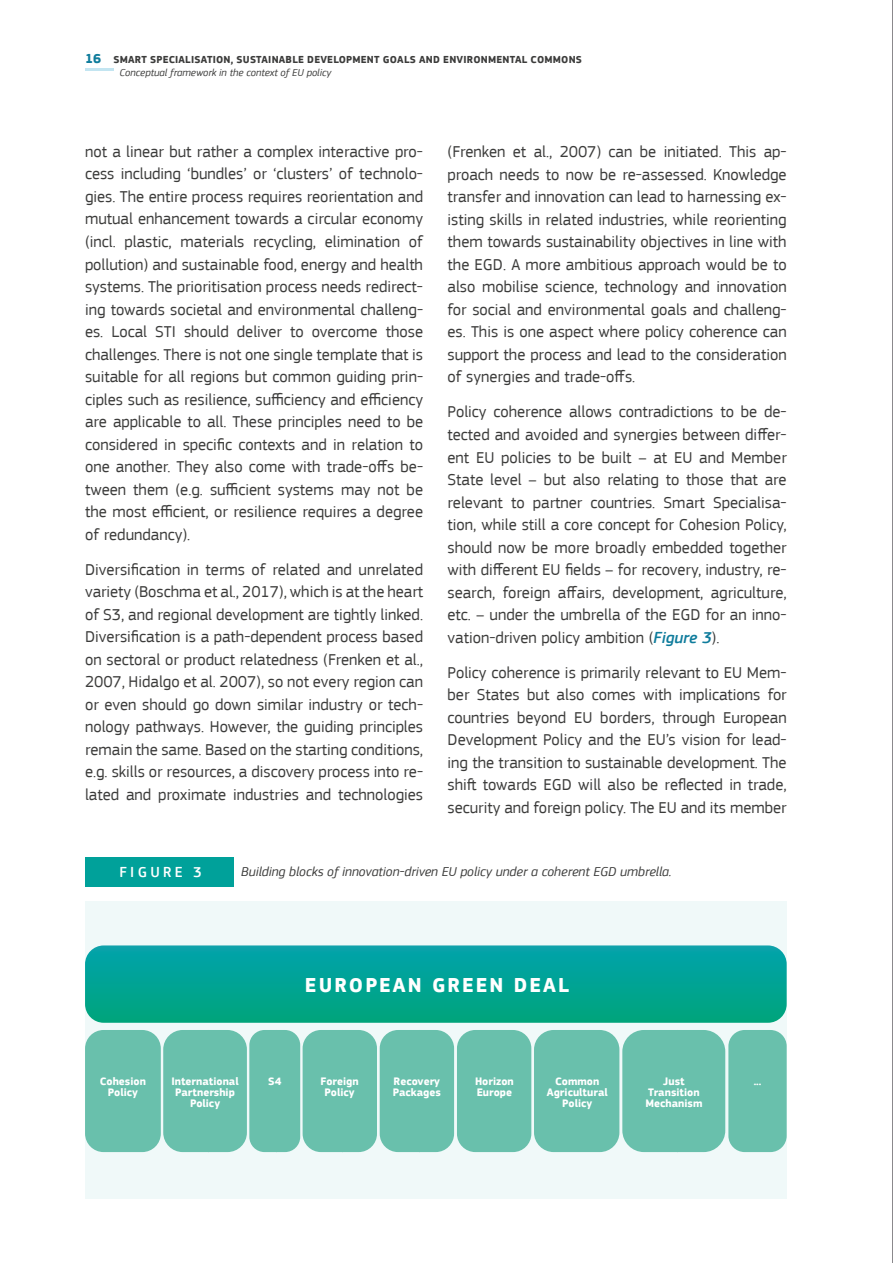
<style>
.page{position:relative;width:893px;height:1263px;background:#fff}
.page>*{position:absolute;margin:0;border:0;box-sizing:border-box;transform-origin:0 0}
.t1{font:700 20.85px "EC Square Sans Pro";letter-spacing:.1em;color:#fff}
.t2{font:16.5px/22.5px "EC Square Sans Pro";color:#3c3c3b;text-align:justify}
.t3{font:500 15px "EC Square Sans Pro";letter-spacing:.22em;color:#fff}
.t4{font:italic 13.5px "EC Square Sans Pro";color:#3c3c3b}
.t5{font:700 11.25px/11.2px "EC Square Sans Pro";color:#fff;text-align:center}
.t6{font:700 10.5px/12.6px "EC Square Sans Pro";letter-spacing:.02em;color:#3c3c3b}
.s1{font-size:13.5px;color:#0f7c9c}
.s2{font-weight:400;font-style:italic}
.s3{font-weight:500;font-style:italic;color:#0f7c9c}
</style>
<div class="page">
<hr style="left:85px;top:68px;width:28px;height:3px;background:#c3e5f1">
<div style="left:85px;top:901px;width:702px;height:298px;background:#f0f9f9"></div>
<div style="left:85px;top:857px;width:149px;height:30px;background:#00a19a"></div>
<div style="left:85px;top:1030px;width:76px;height:122px;background:#69c0ac;border-radius:18px"></div>
<div style="left:163px;top:1030px;width:84px;height:122px;background:#69c0ac;border-radius:19px"></div>
<div style="left:303px;top:1030px;width:74px;height:122px;background:#69c0ac;border-radius:18px"></div>
<div style="left:380px;top:1030px;width:74px;height:122px;background:#69c0ac;border-radius:18px"></div>
<div style="left:457px;top:1030px;width:74px;height:122px;background:#69c0ac;border-radius:18px"></div>
<div style="left:534px;top:1030px;width:85px;height:122px;background:#69c0ac;border-radius:20px"></div>
<div style="left:622px;top:1030px;width:103px;height:122px;background:#69c0ac;border-radius:22px"></div>
<div style="left:728px;top:1030px;width:59px;height:122px;background:#69c0ac;border-radius:16px"></div>
<div style="left:249px;top:1030px;width:51px;height:122px;background:#69c0ac;border-radius:15px"></div>
<svg style="left:85px;top:945px;width:702px;height:78px;background:#05a495"></svg>
<hr style="left:892px;top:0;width:1px;height:1263px;background:#1a171c">
<p class="t6" style="left:120px;top:54px;width:464px;text-indent:-35px"><span class="s1">16</span> SMART SPECIALISATION, SUSTAINABLE DEVELOPMENT GOALS AND ENVIRONMENTAL COMMONS<br><span class="s2">Conceptual framework in the context of EU policy</span></p>
<p class="t2" style="left:85px;top:140px;width:340px">not a linear but rather a complex interactive pro&shy;cess including ‘bundles’ or ‘clusters’ of technolo&shy;gies. The entire process requires reorientation and mutual enhancement towards a circular economy (incl. plastic, materials recycling, elimination of pollution) and sustainable food, energy and health systems. The prioritisation process needs redirect&shy;ing towards societal and environmental challeng&shy;es. Local STI should deliver to overcome those challenges. There is not one single template that is suitable for all regions but common guiding prin&shy;ciples such as resilience, sufficiency and efficiency are applicable to all. These principles need to be considered in specific contexts and in relation to one another. They also come with trade-offs be&shy;tween them (e.g. sufficient systems may not be the most efficient, or resilience requires a degree of redundancy).</p>
<p class="t2" style="left:85px;top:558px;width:340px">Diversification in terms of related and unrelated variety (Boschma et al., 2017), which is at the heart of S3, and regional development are tightly linked.<br>Diversification is a path-dependent process based on sectoral or product relatedness (Frenken et al., 2007, Hidalgo et al. 2007), so not every region can or even should go down similar industry or tech&shy;nology pathways. However, the guiding principles remain the same. Based on the starting conditions, e.g. skills or resources, a discovery process into re&shy;lated and proximate industries and technologies</p>
<p class="t2" style="left:448px;top:141px;width:341px">(Frenken et al., 2007) can be initiated. This ap&shy;proach needs to now be re-assessed. Knowledge transfer and innovation can lead to harnessing ex&shy;isting skills in related industries, while reorienting them towards sustainability objectives in line with the EGD. A more ambitious approach would be to also mobilise science, technology and innovation for social and environmental goals and challeng&shy;es. This is one aspect where policy coherence can support the process and lead to the consideration of synergies and trade-offs.</p>
<p class="t2" style="left:448px;top:401px;width:341px">Policy coherence allows contradictions to be de&shy;tected and avoided and synergies between differ&shy;ent EU policies to be built – at EU and Member State level – but also relating to those that are relevant to partner countries. Smart Specialisa&shy;tion, while still a core concept for Cohesion Policy, should now be more broadly embedded together with different EU fields – for recovery, industry, re&shy;search, foreign affairs, development, agriculture, etc. – under the umbrella of the EGD for an inno&shy;vation-driven policy ambition (<span class="s3">Figure 3</span>).</p>
<p class="t2" style="left:448px;top:661px;width:341px">Policy coherence is primarily relevant to EU Mem&shy;ber States but also comes with implications for countries beyond EU borders, through European Development Policy and the EU’s vision for lead&shy;ing the transition to sustainable development. The shift towards EGD will also be reflected in trade, security and foreign policy. The EU and its member</p>
<p class="t3" style="left:120px;top:863px;width:84px">FIGURE 3</p>
<p class="t4" style="left:241px;top:864px;width:432px">Building blocks of innovation-driven EU policy under a coherent EGD umbrella.</p>
<p class="t1" style="left:305px;top:973px;width:266px">EUROPEAN GREEN DEAL</p>
<p class="t5" style="left:100px;top:1076px;width:47px">Cohesion<br>Policy</p>
<p class="t5" style="left:321px;top:1076px;width:40px">Foreign<br>Policy</p>
<p class="t5" style="left:393px;top:1076px;width:50px;text-align:left">Recovery<br>Packages</p>
<p class="t5" style="left:475px;top:1076px;width:40px;text-align:left">Horizon<br>Europe</p>
<p class="t5" style="left:171px;top:1076px;width:69px">International</p>
<p class="t5" style="left:268px;top:1076px;width:15px">S4</p>
<p class="t5" style="left:754px;top:1076px;width:9px">...</p>
<p class="t5" style="left:175px;top:1087px;width:61px">Partnership<br>Policy</p>
<p class="t5" style="left:547px;top:1076px;width:62px">Common<br>Agricultural<br>Policy</p>
<p class="t5" style="left:645px;top:1076px;width:59px">Just<br>Transition<br>Mechanism</p>
</div>
